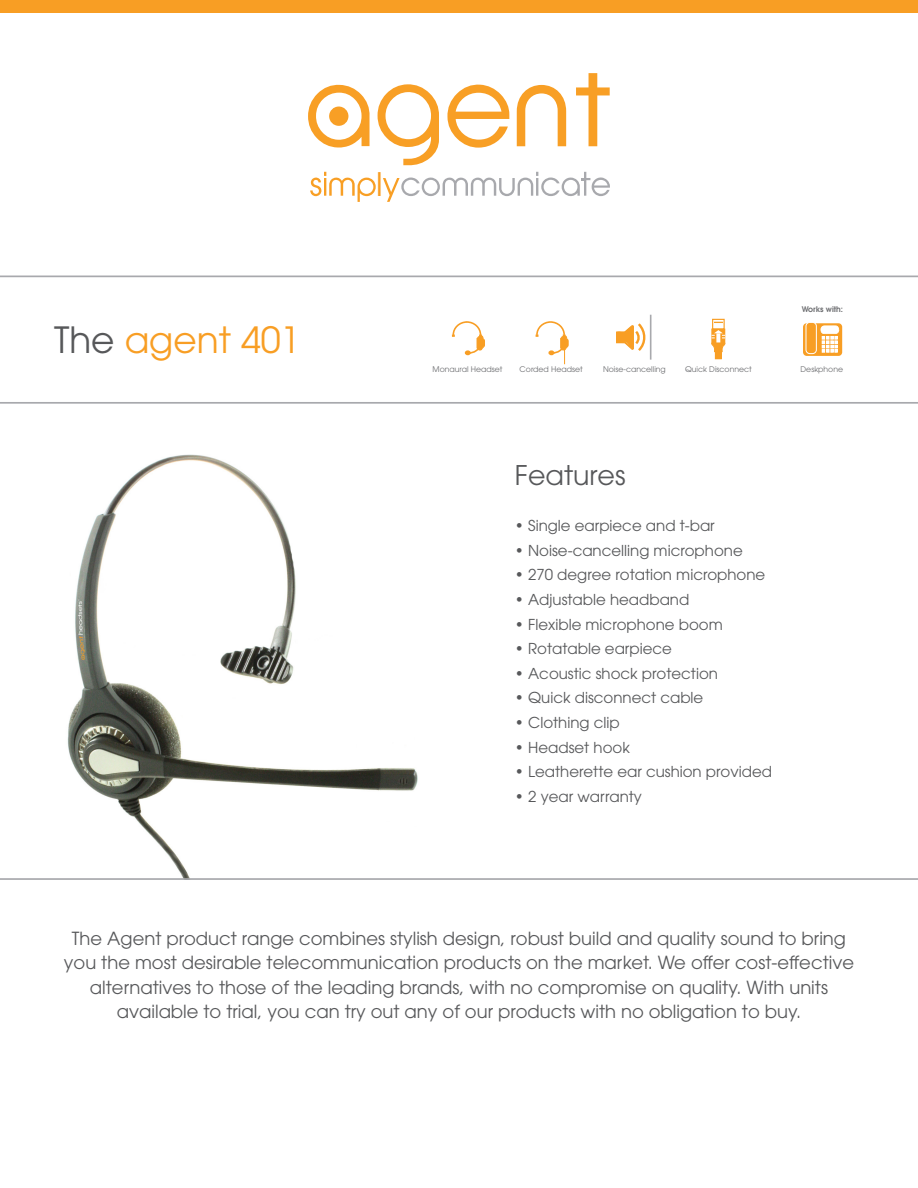
<style>
.page{position:relative;width:918px;height:1188px;background:#fff}
.page>*{position:absolute;margin:0;border:0;box-sizing:border-box;transform-origin:0 0}
.t1{font:36px "ITC Avant Garde Pro";color:#f89e24}
.t2{font:33.6px "Myriad Pro";color:#f89e24;scale:.84 1}
.t3{font:27px "ITC Avant Garde Pro";color:#57585a}
.t4{font:18px/24.6px "ITC Avant Garde Pro";color:#57585a;text-align:center}
.t5{font:15px "ITC Avant Garde Pro";color:#57585a}
.t6{font:7.8px "ITC Avant Garde Pro";color:#6c6d70}
.t7{font:600 7.8px "ITC Avant Garde Pro";color:#6c6d70}
.s1{color:#57585a}
</style>
<div class="page">
<svg style="left:517px;top:85px;width:49px;height:61px"></svg>
<svg style="left:576px;top:73px;width:34px;height:73px"></svg>
<svg style="left:308px;top:85px;width:62px;height:63px"></svg>
<svg style="left:378px;top:84px;width:61px;height:81px"></svg>
<svg style="left:447px;top:84px;width:62px;height:64px"></svg>
<svg style="left:310px;top:172px;width:66px;height:30px"></svg>
<svg style="left:383px;top:172px;width:227px;height:30px"></svg>
<div style="left:329px;top:107px;width:19px;height:19px;background:#f89f25;border-radius:50%"></div>
<div style="left:0;top:0;width:918px;height:13px;background:#f89e24"></div>
<svg style="left:0;top:402px;width:918px;height:478px"></svg>
<hr style="left:0;top:276px;width:918px;height:1px;background:#a8a9ad">
<svg style="left:803px;top:322px;width:40px;height:34px"></svg>
<svg style="left:451px;top:314px;width:275px;height:51px"></svg>
<hr style="left:650px;top:315px;width:1px;height:45px;background:#a8a9ad">
<p class="t1" style="left:54px;top:317px;width:248px"><span class="s1">The</span> agent 401</p>
<h2 class="t2" style="left:376px;top:164px;width:9px">l</h2>
<p class="t7" style="left:802px;top:304px;width:43px">Works with:</p>
<p class="t6" style="left:433px;top:365px;width:71px">Monaural Headset</p>
<p class="t6" style="left:520px;top:365px;width:65px">Corded Headset</p>
<p class="t6" style="left:603px;top:365px;width:64px">Noise-cancelling</p>
<p class="t6" style="left:685px;top:365px;width:68px">Quick Disconnect</p>
<p class="t6" style="left:801px;top:365px;width:44px">Deskphone</p>
<p class="t3" style="left:515px;top:458px;width:112px">Features</p>
<p class="t5" style="left:515px;top:516px;width:201px">• Single earpiece and t-bar</p>
<p class="t5" style="left:515px;top:541px;width:229px">• Noise-cancelling microphone</p>
<p class="t5" style="left:515px;top:566px;width:252px">• 270 degree rotation microphone</p>
<p class="t5" style="left:515px;top:590px;width:176px">• Adjustable headband</p>
<p class="t5" style="left:515px;top:615px;width:209px">• Flexible microphone boom</p>
<p class="t5" style="left:515px;top:639px;width:158px">• Rotatable earpiece</p>
<p class="t5" style="left:515px;top:664px;width:205px">• Acoustic shock protection</p>
<p class="t5" style="left:515px;top:689px;width:190px">• Quick disconnect cable</p>
<p class="t5" style="left:515px;top:713px;width:106px">• Clothing clip</p>
<p class="t5" style="left:515px;top:738px;width:116px">• Headset hook</p>
<p class="t5" style="left:515px;top:762px;width:259px">• Leatherette ear cushion provided</p>
<p class="t5" style="left:515px;top:787px;width:128px">• 2 year warranty</p>
<p class="t4" style="left:64px;top:925px;width:792px">The Agent product range combines stylish design, robust build and quality sound to bring you the most desirable telecommunication products on the market. We offer cost-effective alternatives to those of the leading brands, with no compromise on quality. With units available to trial, you can try out any of our products with no obligation to buy.</p>
</div>
